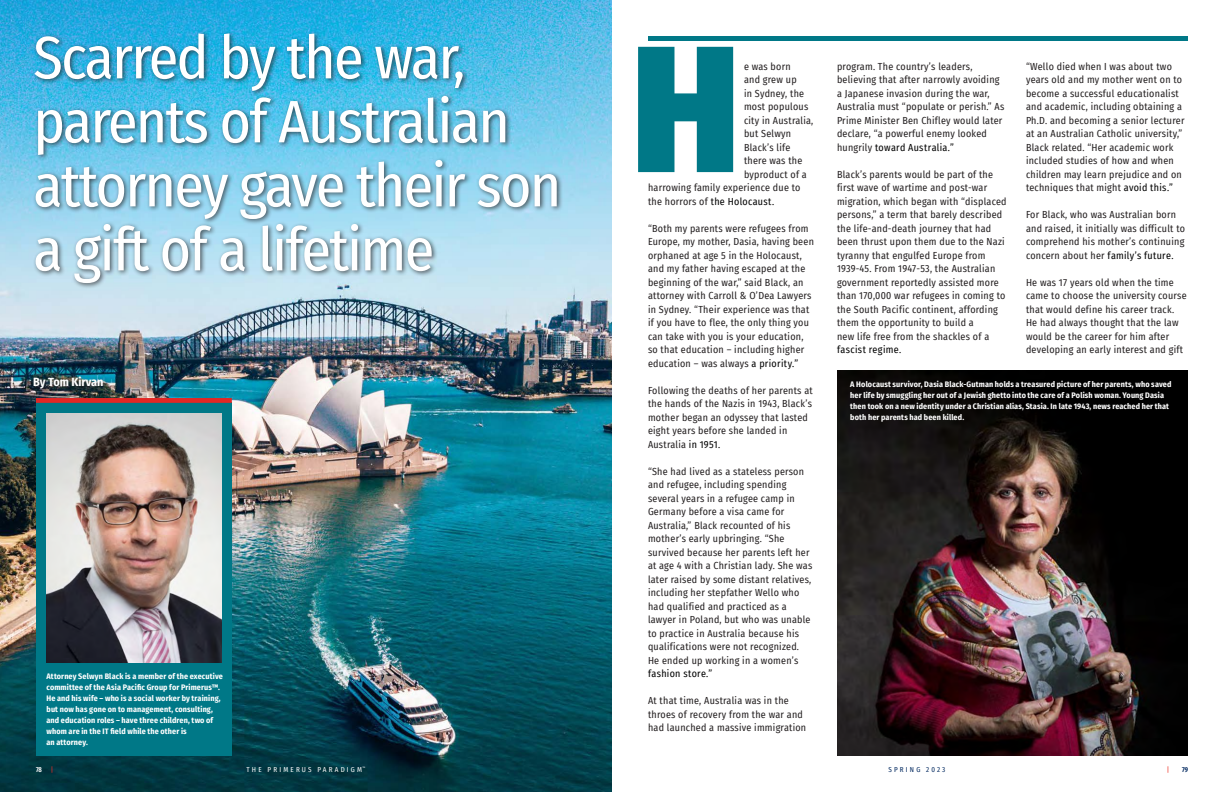
<style>
.page{position:relative;width:1224px;height:792px;background:#fff}
.page>*{position:absolute;margin:0;border:0;box-sizing:border-box;transform-origin:0 0}
.t1{font:900 180px "Fira Sans Condensed";color:#007887}
.t2{font:60px/64px "Fira Sans Condensed";letter-spacing:-.03em;color:#fff}
.t3{font:700 12px "Fira Sans Condensed";color:#fff}
.Paradigm_Body_Copy{font:10px/13.5px "Fira Sans Condensed";letter-spacing:.025em;color:#231f20}
.Paradigm_Body_Copy-2{font:10px "Fira Sans Condensed";letter-spacing:.025em;color:#000}
.Paragraph_Style_1{font:700 8px/11px "Fira Sans Condensed";letter-spacing:.015em;color:#fff}
.t4{font:7px "Fira Sans Condensed";letter-spacing:.31em;color:#fff}
.t5{font:7px "Fira Sans Condensed";letter-spacing:.31em;color:#00285f}
.t6{font:600 extra-condensed 7px "Fira Sans";color:#fff}
.t7{font:7px "Fira Sans Condensed";color:#ee2e22}
.t8{font:600 extra-condensed 7px "Fira Sans";color:#00285f}
.s1{color:#231f20}
.s2{color:#000}
</style>
<div class="page">
<img style="left:0;top:0;width:612px;height:792px">
<img style="left:837px;top:370px;width:351px;height:386px">
<div style="left:30px;top:30px;width:533px;height:365px;background:#231f20;opacity:.75"></div>
<hr style="left:648px;top:36px;width:540px;height:4px;background:#007887">
<div style="left:36px;top:403px;width:196px;height:282px;background:#007887"></div>
<img style="left:46px;top:413px;width:176px;height:250px">
<div style="left:36px;top:683px;width:196px;height:73px;background:#007887"></div>
<div style="left:36px;top:398px;width:196px;height:5px;background:#e22725"></div>
<p class="t2" style="left:33px;top:24px;width:530px">Scarred by the war, parents of Australian attorney gave their son a gift of a lifetime</p>
<p class="t3" style="left:33px;top:372px;width:72px">By Tom Kirvan</p>
<p class="Paragraph_Style_1" style="left:47px;top:671px;width:178px">Attorney Selwyn Black is a member of the executive committee of the Asia Pacific Group for Primerus™.<br>He and his wife – who is a social worker by training, but now has gone on to management, consulting, and education roles – have three children, two of whom are in the IT field while the other is</p>
<p class="Paragraph_Style_1" style="left:47px;top:737px;width:43px">an attorney.</p>
<p class="t6" style="left:36px;top:763px;width:7px">78</p>
<p class="t7" style="left:51px;top:764px;width:4px">|</p>
<p class="t4" style="left:247px;top:764px;width:120px">THE PRIMERUS PARADIGM<sup>™</sup></p>
<p class="t1" style="left:632px;top:-50px;width:109px">H</p>
<p class="Paradigm_Body_Copy" style="left:744px;top:59px;width:48px">e was born</p>
<p class="Paradigm_Body_Copy" style="left:744px;top:73px;width:54px">and grew up</p>
<p class="Paradigm_Body_Copy" style="left:744px;top:86px;width:62px">in Sydney, the</p>
<p class="Paradigm_Body_Copy" style="left:744px;top:100px;width:66px">most populous</p>
<p class="Paradigm_Body_Copy" style="left:744px;top:113px;width:71px">city in Australia,</p>
<p class="Paradigm_Body_Copy" style="left:744px;top:127px;width:49px">but Selwyn</p>
<p class="Paradigm_Body_Copy" style="left:744px;top:140px;width:48px">Black’s life</p>
<p class="Paradigm_Body_Copy" style="left:744px;top:154px;width:60px">there was the</p>
<p class="Paradigm_Body_Copy" style="left:744px;top:167px;width:64px">byproduct of a</p>
<p class="Paradigm_Body_Copy" style="left:648px;top:181px;width:154px">harrowing family experience due to</p>
<p class="Paradigm_Body_Copy-2" style="left:648px;top:194px;width:128px"><span class="s1">the horrors of</span> the Holocaust.</p>
<p class="Paradigm_Body_Copy" style="left:648px;top:221px;width:167px">“Both my parents were refugees from Europe, my mother, Dasia, having been orphaned at age 5 in the Holocaust, and my father having escaped at the beginning of the war,” said Black, an attorney with Carroll &amp; O’Dea Lawyers in Sydney. “Their experience was that if you have to flee, the only thing you can take with you is your education, so that education – including higher education – was always <span class="s2">a priority.”</span></p>
<p class="Paradigm_Body_Copy" style="left:648px;top:383px;width:166px">Following the deaths of her parents at the hands of the Nazis in 1943, Black’s mother began an odyssey that lasted eight years before she landed in<br>Australia <span class="s2">in 1951.</span></p>
<p class="Paradigm_Body_Copy" style="left:648px;top:464px;width:166px">“She had lived as a stateless person and refugee, including spending several years in a refugee camp in Germany before a visa came for Australia,” Black recounted of his mother’s early upbringing. “She survived because her parents left her at age 4 with a Christian lady. She was later raised by some distant relatives, including her stepfather Wello who had qualified and practiced as a lawyer in Poland, but who was unable to practice in Australia because his qualifications were not recognized.<br>He ended up working in a women’s <span class="s2">fashion store.”</span></p>
<p class="Paradigm_Body_Copy" style="left:648px;top:694px;width:160px">At that time, Australia was in the throes of recovery from the war and had launched a massive immigration</p>
<p class="Paradigm_Body_Copy" style="left:837px;top:59px;width:169px">program. The country’s leaders, believing that after narrowly avoiding a Japanese invasion during the war, Australia must “populate or perish.” As Prime Minister Ben Chifley would later declare, “a powerful enemy looked hungrily <span class="s2">toward Australia.”</span></p>
<p class="Paradigm_Body_Copy" style="left:837px;top:167px;width:171px">Black’s parents would be part of the first wave of wartime and post-war migration, which began with “displaced persons,” a term that barely described the life-and-death journey that had been thrust upon them due to the Nazi tyranny that engulfed Europe from 1939-45. From 1947-53, the Australian government reportedly assisted more than 170,000 war refugees in coming to the South Pacific continent, affording them the opportunity to build a<br>new life free from the shackles of a <span class="s2">fascist regime.</span></p>
<p class="Paradigm_Body_Copy" style="left:1026px;top:59px;width:160px">“Wello died when I was about two years old and my mother went on to become a successful educationalist and academic, including obtaining a Ph.D. and becoming a senior lecturer at an Australian Catholic university,” Black related. “Her academic work included studies of how and when children may learn prejudice and on techniques that might <span class="s2">avoid this.”</span></p>
<p class="Paradigm_Body_Copy" style="left:1026px;top:208px;width:160px">For Black, who was Australian born and raised, it initially was difficult to comprehend his mother’s continuing concern about her <span class="s2">family’s future.</span></p>
<p class="Paradigm_Body_Copy" style="left:1026px;top:275px;width:162px">He was 17 years old when the time came to choose the university course that would define his career track.<br>He had always thought that the law would be the career for him after developing an early interest and gift</p>
<p class="Paragraph_Style_1" style="left:850px;top:378px;width:323px">A Holocaust survivor, Dasia Black-Gutman holds a treasured picture of her parents, who saved her life by smuggling her out of a Jewish ghetto into the care of a Polish woman. Young Dasia then took on a new identity under a Christian alias, Stasia. In late 1943, news reached her that both her parents had been killed.</p>
<p class="t5" style="left:888px;top:764px;width:58px">SPRING 2023</p>
<p class="t7" style="left:1167px;top:764px;width:4px">|</p>
<p class="t8" style="left:1182px;top:763px;width:7px">79</p>
</div>
